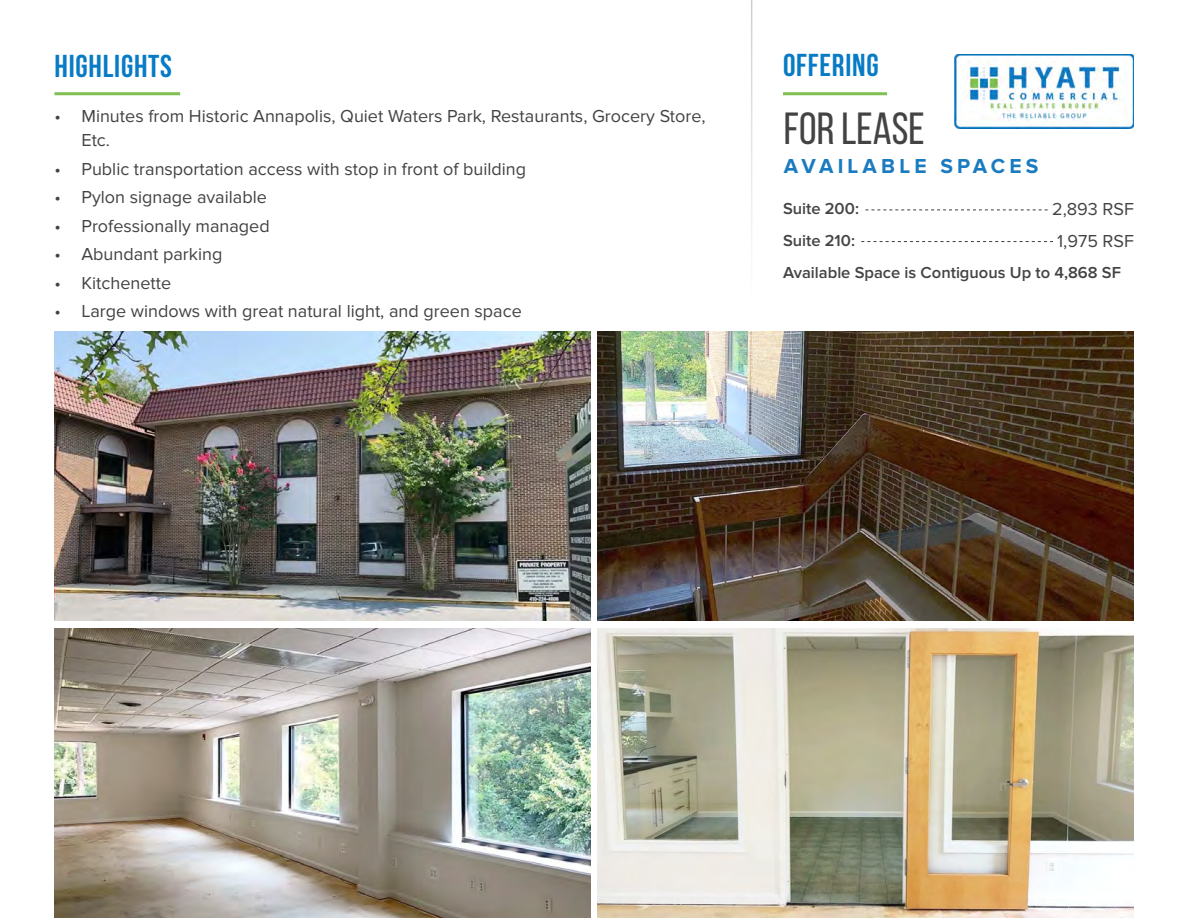
<style>
.page{position:relative;width:1188px;height:918px;background:#fff}
.page>*{position:absolute;margin:0;border:0;box-sizing:border-box;transform-origin:0 0}
.t1{font:45px "Bebas Neue";color:#434343}
.t2{font:700 31.5px "Bebas Neue";letter-spacing:.025em;color:#077bc6}
.t3{font:700 21px "Proxima Nova";letter-spacing:.2em;color:#1b7bc0}
.t4{font:18px/24px "Proxima Nova";color:#434343}
.t5{font:600 16.5px "Proxima Nova";color:#434343}
</style>
<div class="page">
<hr style="left:54px;top:92px;width:126px;height:3px;background:#80c052">
<img style="left:954px;top:54px;width:180px;height:75px">
<hr style="left:783px;top:92px;width:104px;height:3px;background:#80c052">
<svg style="left:865px;top:210px;width:183px;height:1px"></svg>
<svg style="left:861px;top:241px;width:192px;height:1px"></svg>
<hr style="left:751px;top:0;width:1px;height:301px;background:#ccc">
<img style="left:54px;top:331px;width:537px;height:290px">
<img style="left:54px;top:628px;width:537px;height:290px">
<img style="left:597px;top:331px;width:537px;height:290px">
<img style="left:597px;top:628px;width:537px;height:290px">
<p class="t2" style="left:54px;top:48px;width:119px">HIGHLIGHTS</p>
<p class="t4" style="left:81px;top:105px;width:626px;text-indent:-27px">• Minutes from Historic Annapolis, Quiet Waters Park, Restaurants, Grocery Store,<br>Etc.</p>
<p class="t4" style="left:54px;top:157px;width:473px">• Public transportation access with stop in front of building</p>
<p class="t4" style="left:54px;top:186px;width:214px">• Pylon signage available</p>
<p class="t4" style="left:54px;top:214px;width:217px">• Professionally managed</p>
<p class="t4" style="left:54px;top:243px;width:169px">• Abundant parking</p>
<p class="t4" style="left:54px;top:271px;width:118px">• Kitchenette</p>
<p class="t4" style="left:54px;top:300px;width:469px">• Large windows with great natural light, and green space</p>
<p class="t2" style="left:783px;top:48px;width:97px">OFFERING</p>
<p class="t1" style="left:784px;top:105px;width:142px">for LEASE</p>
<p class="t3" style="left:784px;top:156px;width:256px">AVAILABLE SPACES</p>
<p class="t5" style="left:783px;top:201px;width:77px">Suite 200:</p>
<p class="t4" style="left:1052px;top:198px;width:83px">2,893 RSF</p>
<p class="t5" style="left:783px;top:233px;width:74px">Suite 210:</p>
<p class="t4" style="left:1057px;top:230px;width:78px">1,975 RSF</p>
<p class="t5" style="left:783px;top:265px;width:340px">Available Space is Contiguous Up to 4,868 SF</p>
</div>
